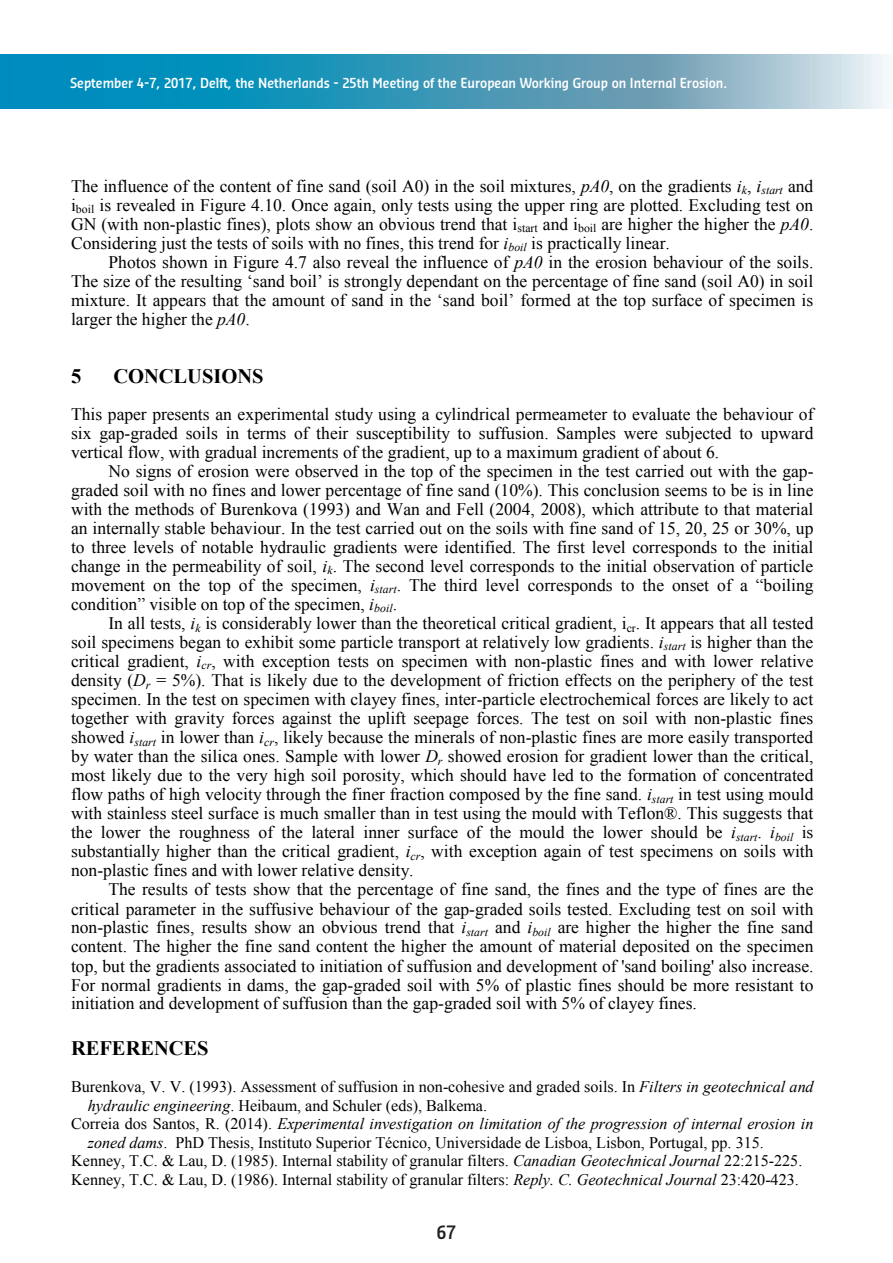
<style>
.page{position:relative;width:893px;height:1263px;background:#fff}
.page>*{position:absolute;margin:0;border:0;box-sizing:border-box;transform-origin:0 0}
.t1{font:700 20.55px "Times New Roman";letter-spacing:-.005em;color:#000}
.t2{font:600 18px "Sansa Con Pro";color:#231f20}
.t3{font:17.55px "Times New Roman";color:#000}
.t4{font:16.2px "Times New Roman";color:#000}
.t5{font:italic 16.2px "Times New Roman";color:#000}
.t6{font:600 13.5px "Sansa Con Pro";color:#fff}
.s1{font-style:italic}
.s2{font-style:normal}
</style>
<div class="page">
<svg style="left:0;top:54px;width:886px;height:54px;background:#49a1bf"></svg>
<p class="t6" style="left:70px;top:74px;width:659px">September 4-7, 2017, Delft, the Netherlands - 25th Meeting of the European Working Group on Internal Erosion.</p>
<p class="t3" style="left:71px;top:174px;width:744px">The influence of the content of fine sand (soil A0) in the soil mixtures, <span class="s1">pA0</span>, on the gradients <span class="s1">i</span><sub>k</sub>, <span class="s1">i</span><sub>start</sub> and</p>
<p class="t3" style="left:71px;top:193px;width:744px">i<sub>boil</sub> is revealed in Figure 4.10. Once again, only tests using the upper ring are plotted. Excluding test on</p>
<p class="t3" style="left:71px;top:212px;width:744px">GN (with non-plastic fines), plots show an obvious trend that i<sub>start</sub> and i<sub>boil</sub> are higher the higher the <span class="s1">pA0</span>.</p>
<p class="t3" style="left:71px;top:231px;width:600px">Considering just the tests of soils with no fines, this trend for <span class="s1">i</span><sub>boil</sub> is practically linear.</p>
<p class="t3" style="left:108px;top:250px;width:706px">Photos shown in Figure 4.7 also reveal the influence of <span class="s1">pA0</span> in the erosion behaviour of the soils.</p>
<p class="t3" style="left:71px;top:269px;width:744px">The size of the resulting ‘sand boil’ is strongly dependant on the percentage of fine sand (soil A0) in soil</p>
<p class="t3" style="left:71px;top:288px;width:744px">mixture. It appears that the amount of sand in the ‘sand boil’ formed at the top surface of specimen is</p>
<p class="t3" style="left:71px;top:307px;width:180px">larger the higher the <span class="s1">pA0</span>.</p>
<p class="t1" style="left:71px;top:361px;width:12px">5</p>
<p class="t1" style="left:113px;top:361px;width:152px">CONCLUSIONS</p>
<p class="t3" style="left:71px;top:402px;width:744px">This paper presents an experimental study using a cylindrical permeameter to evaluate the behaviour of</p>
<p class="t3" style="left:71px;top:421px;width:744px">six gap-graded soils in terms of their susceptibility to suffusion. Samples were subjected to upward</p>
<p class="t3" style="left:71px;top:440px;width:650px">vertical flow, with gradual increments of the gradient, up to a maximum gradient of about 6.</p>
<p class="t3" style="left:108px;top:459px;width:706px">No signs of erosion were observed in the top of the specimen in the test carried out with the gap-</p>
<p class="t3" style="left:71px;top:478px;width:744px">graded soil with no fines and lower percentage of fine sand (10%). This conclusion seems to be is in line</p>
<p class="t3" style="left:71px;top:497px;width:744px">with the methods of Burenkova (1993) and Wan and Fell (2004, 2008), which attribute to that material</p>
<p class="t3" style="left:71px;top:516px;width:744px">an internally stable behaviour. In the test carried out on the soils with fine sand of 15, 20, 25 or 30%, up</p>
<p class="t3" style="left:71px;top:535px;width:744px">to three levels of notable hydraulic gradients were identified. The first level corresponds to the initial</p>
<p class="t3" style="left:71px;top:554px;width:744px">change in the permeability of soil, <span class="s1">i</span><sub>k</sub>. The second level corresponds to the initial observation of particle</p>
<p class="t3" style="left:71px;top:573px;width:744px">movement on the top of the specimen, <span class="s1">i</span><sub>start</sub>. The third level corresponds to the onset of a “boiling</p>
<p class="t3" style="left:71px;top:592px;width:328px">condition” visible on top of the specimen, <span class="s1">i</span><sub>boil</sub>.</p>
<p class="t3" style="left:108px;top:611px;width:706px">In all tests, <span class="s1">i</span><sub>k</sub> is considerably lower than the theoretical critical gradient, i<sub>cr</sub>. It appears that all tested</p>
<p class="t3" style="left:71px;top:630px;width:744px">soil specimens began to exhibit some particle transport at relatively low gradients. <span class="s1">i</span><sub>start</sub> is higher than the</p>
<p class="t3" style="left:71px;top:649px;width:744px">critical gradient, <span class="s1">i</span><sub>cr</sub>, with exception tests on specimen with non-plastic fines and with lower relative</p>
<p class="t3" style="left:71px;top:669px;width:744px">density (<span class="s1">D</span><sub>r</sub> = 5%). That is likely due to the development of friction effects on the periphery of the test</p>
<p class="t3" style="left:71px;top:687px;width:744px">specimen. In the test on specimen with clayey fines, inter-particle electrochemical forces are likely to act</p>
<p class="t3" style="left:71px;top:706px;width:744px">together with gravity forces against the uplift seepage forces. The test on soil with non-plastic fines</p>
<p class="t3" style="left:71px;top:726px;width:744px">showed <span class="s1">i</span><sub>start</sub> in lower than <span class="s1">i</span><sub>cr</sub>, likely because the minerals of non-plastic fines are more easily transported</p>
<p class="t3" style="left:71px;top:745px;width:744px">by water than the silica ones. Sample with lower <span class="s1">D</span><sub>r</sub> showed erosion for gradient lower than the critical,</p>
<p class="t3" style="left:71px;top:763px;width:744px">most likely due to the very high soil porosity, which should have led to the formation of concentrated</p>
<p class="t3" style="left:71px;top:783px;width:744px">flow paths of high velocity through the finer fraction composed by the fine sand. <span class="s1">i</span><sub>start</sub> in test using mould</p>
<p class="t3" style="left:71px;top:802px;width:744px">with stainless steel surface is much smaller than in test using the mould with Teflon®. This suggests that</p>
<p class="t3" style="left:71px;top:821px;width:744px">the lower the roughness of the lateral inner surface of the mould the lower should be <span class="s1">i</span><sub>start</sub>. <span class="s1">i</span><sub>boil</sub> is</p>
<p class="t3" style="left:71px;top:840px;width:744px">substantially higher than the critical gradient, <span class="s1">i</span><sub>cr</sub>, with exception again of test specimens on soils with</p>
<p class="t3" style="left:71px;top:859px;width:344px">non-plastic fines and with lower relative density.</p>
<p class="t3" style="left:108px;top:878px;width:707px">The results of tests show that the percentage of fine sand, the fines and the type of fines are the</p>
<p class="t3" style="left:71px;top:897px;width:744px">critical parameter in the suffusive behaviour of the gap-graded soils tested. Excluding test on soil with</p>
<p class="t3" style="left:71px;top:916px;width:744px">non-plastic fines, results show an obvious trend that <span class="s1">i</span><sub>start</sub> and <span class="s1">i</span><sub>boil</sub> are higher the higher the fine sand</p>
<p class="t3" style="left:71px;top:935px;width:744px">content. The higher the fine sand content the higher the amount of material deposited on the specimen</p>
<p class="t3" style="left:71px;top:954px;width:744px">top, but the gradients associated to initiation of suffusion and development of 'sand boiling' also increase.</p>
<p class="t3" style="left:71px;top:973px;width:744px">For normal gradients in dams, the gap-graded soil with 5% of plastic fines should be more resistant to</p>
<p class="t3" style="left:71px;top:992px;width:627px">initiation and development of suffusion than the gap-graded soil with 5% of clayey fines.</p>
<p class="t1" style="left:71px;top:1034px;width:139px">REFERENCES</p>
<p class="t4" style="left:71px;top:1076px;width:744px">Burenkova, V. V. (1993). Assessment of suffusion in non-cohesive and graded soils. In <span class="s1">Filters in geotechnical and</span></p>
<p class="t4" style="left:88px;top:1094px;width:401px"><span class="s1">hydraulic engineering</span>. Heibaum, and Schuler (eds), Balkema.</p>
<p class="t5" style="left:71px;top:1112px;width:744px"><span class="s2">Correia dos Santos, R. (2014).</span> Experimental investigation on limitation of the progression of internal erosion in</p>
<p class="t4" style="left:88px;top:1131px;width:677px"><span class="s1">zoned dams</span>. PhD Thesis, Instituto Superior Técnico, Universidade de Lisboa, Lisbon, Portugal, pp. 315.</p>
<p class="t4" style="left:71px;top:1150px;width:733px">Kenney, T.C. &amp; Lau, D. (1985). Internal stability of granular filters. <span class="s1">Canadian Geotechnical Journal</span> 22:215-225.</p>
<p class="t4" style="left:71px;top:1168px;width:729px">Kenney, T.C. &amp; Lau, D. (1986). Internal stability of granular filters: <span class="s1">Reply. C. Geotechnical Journal</span> 23:420-423.</p>
<p class="t2" style="left:437px;top:1220px;width:21px">67</p>
</div>
